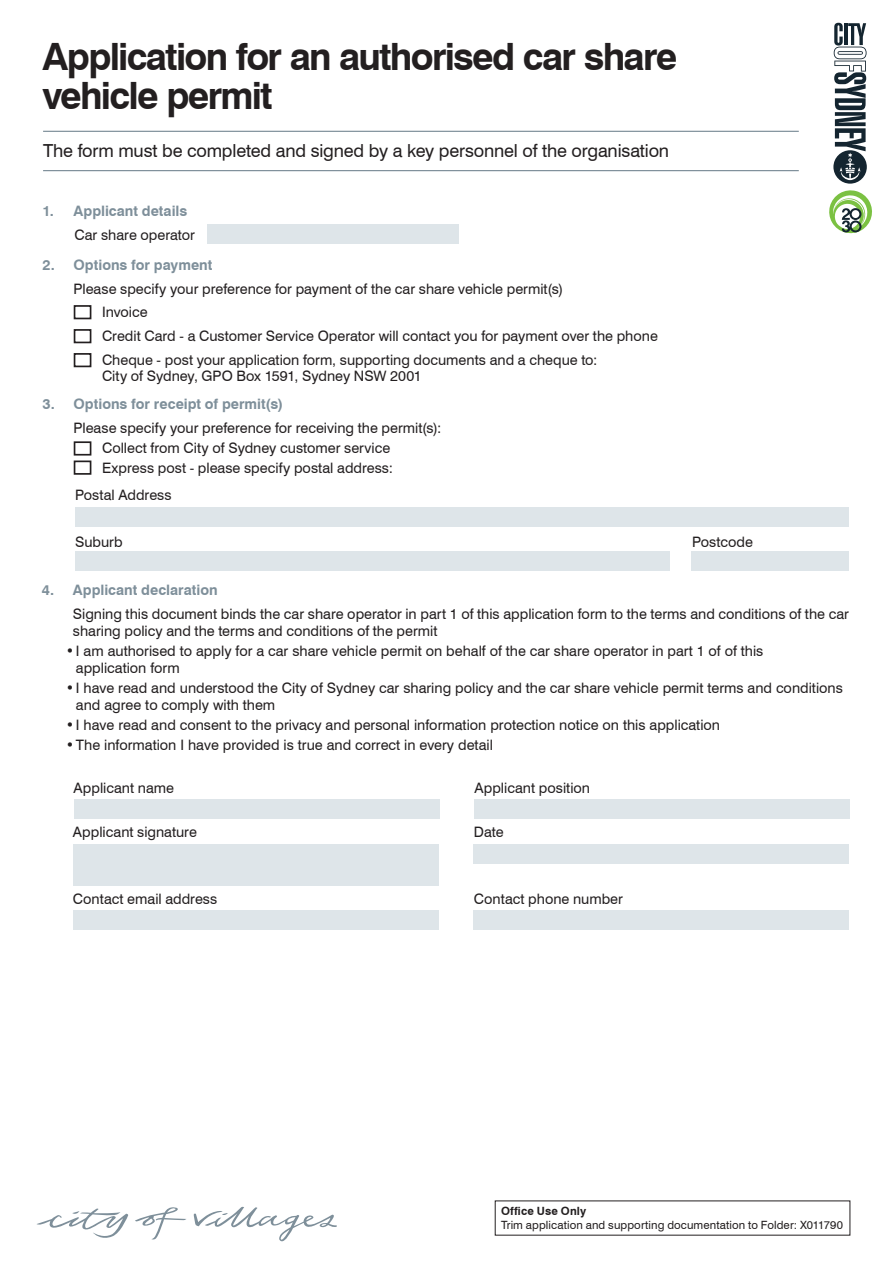
<style>
.page{position:relative;width:893px;height:1263px;background:#fff}
.page>*{position:absolute;margin:0;border:0;box-sizing:border-box;transform-origin:0 0}
.t1{font:700 37.65px/39.6px "Swiss 721 BT";letter-spacing:-.045em;color:#231f20}
.t2{font:18px "Swiss 721 BT";letter-spacing:-.01em;color:#231f20}
.t3{font:14.4px/23.5px "Swiss 721 BT";color:#231f20}
.t4{font:700 14.4px "Swiss 721 BT";color:#7e8f9a}
.t5{font:11.4px "Swiss 721 BT";letter-spacing:.01em;color:#231f20}
.t6{font:700 11.4px "Swiss 721 BT";letter-spacing:.01em;color:#231f20}
</style>
<div class="page">
<svg style="left:829px;top:190px;width:43px;height:43px"></svg>
<svg style="left:833px;top:23px;width:34px;height:161px"></svg>
<div style="left:208px;top:224px;width:251px;height:20px;background:#dee5e9"></div>
<div style="left:74px;top:305px;width:17px;height:14px;border:2px solid #231f20"></div>
<div style="left:74px;top:329px;width:17px;height:14px;border:2px solid #231f20"></div>
<div style="left:74px;top:353px;width:17px;height:14px;border:2px solid #231f20"></div>
<hr style="left:43px;top:131px;width:756px;height:1px;background:#7e8f9a">
<hr style="left:43px;top:170px;width:756px;height:1px;background:#7e8f9a">
<div style="left:75px;top:507px;width:774px;height:20px;background:#dee5e9"></div>
<div style="left:74px;top:441px;width:17px;height:15px;border:2px solid #231f20"></div>
<div style="left:74px;top:460px;width:17px;height:15px;border:2px solid #231f20"></div>
<div style="left:692px;top:551px;width:157px;height:20px;background:#dee5e9"></div>
<svg style="left:135px;top:1207px;width:51px;height:33px"></svg>
<svg style="left:193px;top:1207px;width:144px;height:35px"></svg>
<svg style="left:37px;top:1208px;width:92px;height:30px"></svg>
<div style="left:73px;top:844px;width:366px;height:42px;background:#dee5e9"></div>
<div style="left:473px;top:844px;width:376px;height:20px;background:#dee5e9"></div>
<div style="left:73px;top:910px;width:366px;height:20px;background:#dee5e9"></div>
<div style="left:473px;top:910px;width:376px;height:20px;background:#dee5e9"></div>
<div style="left:74px;top:799px;width:366px;height:19px;background:#dee5e9"></div>
<div style="left:474px;top:799px;width:376px;height:19px;background:#dee5e9"></div>
<div style="left:75px;top:551px;width:595px;height:20px;background:#dee5e9"></div>
<h1 class="t1" style="left:43px;top:36px;width:636px">Application for an authorised car share vehicle permit</h1>
<p class="t2" style="left:43px;top:139px;width:628px">The form must be completed and signed by a key personnel of the organisation</p>
<p class="t4" style="left:43px;top:202px;width:146px">1. Applicant details</p>
<p class="t3" style="left:75px;top:223px;width:122px">Car share operator</p>
<p class="t4" style="left:43px;top:256px;width:171px">2. Options for payment</p>
<p class="t3" style="left:102px;top:277px;width:557px;text-indent:-28px">Please specify your preference for payment of the car share vehicle permit(s)<br>Invoice<br>Credit Card - a Customer Service Operator will contact you for payment over the phone Cheque - post your application form, supporting documents and a cheque to:</p>
<p class="t3" style="left:102px;top:364px;width:321px">City of Sydney, GPO Box 1591, Sydney NSW 2001</p>
<p class="t4" style="left:43px;top:395px;width:242px">3. Options for receipt of permit(s)</p>
<p class="t3" style="left:102px;top:418px;width:341px;line-height:20.2px;text-indent:-28px">Please specify your preference for receiving the permit(s):<br>Collect from City of Sydney customer service<br>Express post - please specify postal address:</p>
<p class="t3" style="left:75px;top:483px;width:98px">Postal Address</p>
<p class="t3" style="left:75px;top:530px;width:49px">Suburb</p>
<p class="t3" style="left:692px;top:530px;width:62px">Postcode</p>
<p class="t4" style="left:42px;top:581px;width:177px">4. Applicant declaration</p>
<p class="t3" style="left:73px;top:605px;width:778px;line-height:16.8px">Signing this document binds the car share operator in part 1 of this application form to the terms and conditions of the car sharing policy and the terms and conditions of the permit</p>
<p class="t3" style="left:76px;top:642px;width:689px;line-height:16.8px;text-indent:-10px">•I am authorised to apply for a car share vehicle permit on behalf of the car share operator in part 1 of of this application form</p>
<p class="t3" style="left:76px;top:679px;width:768px;line-height:16.8px;text-indent:-10px">•I have read and understood the City of Sydney car sharing policy and the car share vehicle permit terms and conditions and agree to comply with them</p>
<p class="t3" style="left:66px;top:713px;width:656px">•I have read and consent to the privacy and personal information protection notice on this application</p>
<p class="t3" style="left:66px;top:733px;width:429px">•The information I have provided is true and correct in every detail</p>
<p class="t3" style="left:74px;top:776px;width:102px">Applicant name</p>
<p class="t3" style="left:475px;top:776px;width:117px">Applicant position</p>
<p class="t3" style="left:73px;top:820px;width:125px">Applicant signature</p>
<p class="t3" style="left:474px;top:820px;width:31px">Date</p>
<p class="t3" style="left:73px;top:887px;width:146px">Contact email address</p>
<p class="t3" style="left:474px;top:887px;width:150px">Contact phone number</p>
<p class="t6" style="left:501px;top:1204px;width:87px">Office Use Only</p>
<p class="t5" style="left:501px;top:1217px;width:343px">Trim application and supporting documentation to Folder: X011790</p>
</div>
